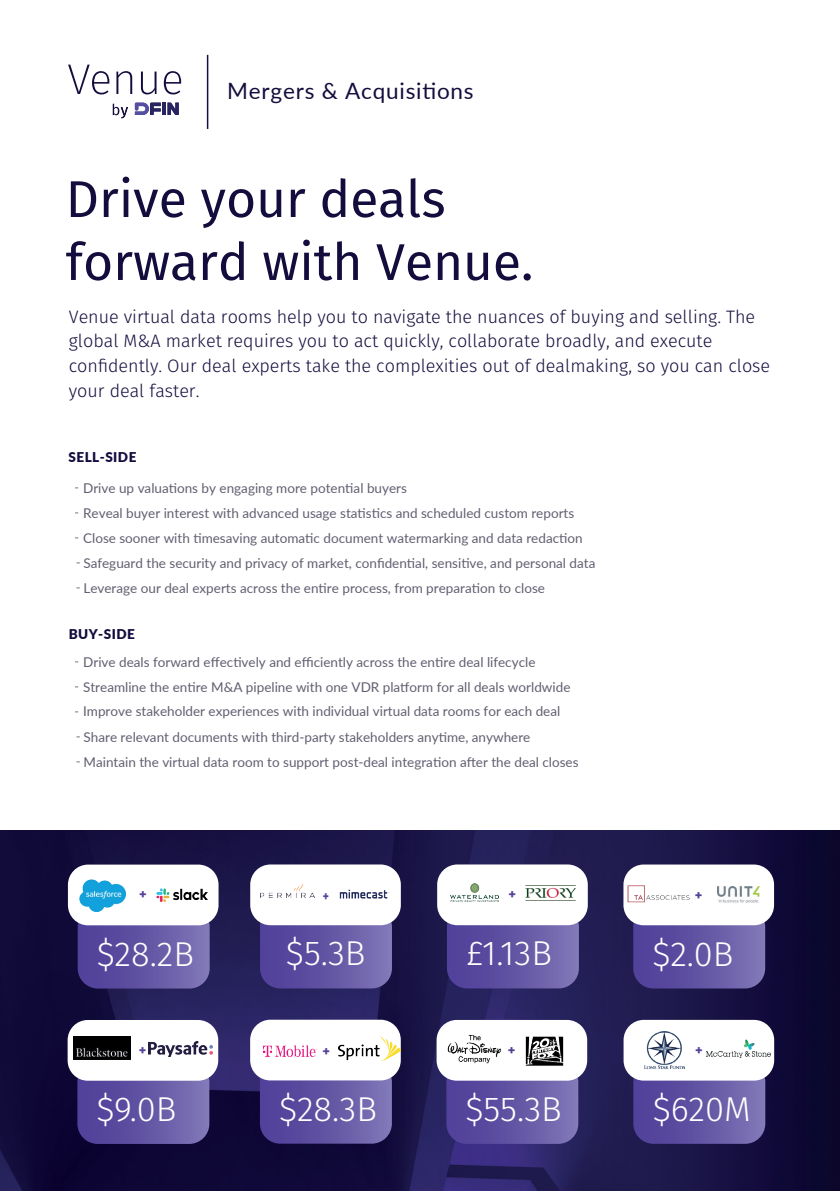
<style>
.page{position:relative;width:840px;height:1191px;background:#fff}
.page>*{position:absolute;margin:0;border:0;box-sizing:border-box;transform-origin:0 0}
.t1{font:51.8px/63px "Fira Sans";color:#130d3d}
.t2{font:300 34.6px "Fira Sans";color:#fff}
.t3{font:22.4px "Lato";letter-spacing:.035em;color:#130d3d}
.t4{font:300 18px/24.8px "Fira Sans";color:#130d3d}
.t5{font:700 14.4px "Fira Sans";color:#55409a}
.t6{font:700 14.4px "Fira Sans";color:#55409a;scale:.82 1}
.t7{font:13.4px "Lato";color:#615f71}
.t8{font:900 13.4px "Lato";letter-spacing:.035em;color:#130d3d}
</style>
<div class="page">
<img style="left:0;top:830px;width:839px;height:361px">
<svg style="left:68px;top:65px;width:113px;height:29px"></svg>
<hr style="left:162px;top:103px;width:4px;height:12px;background:#29245f">
<svg style="left:167px;top:103px;width:12px;height:12px"></svg>
<svg style="left:135px;top:103px;width:26px;height:12px"></svg>
<svg style="left:113px;top:104px;width:15px;height:14px"></svg>
<hr style="left:207px;top:55px;width:1px;height:74px;background:#150e3f">
<svg style="left:78px;top:922px;width:131px;height:66px;background:#6456a4"></svg>
<div style="left:68px;top:864px;width:150px;height:61px;background:#fff;border-radius:20px"></div>
<img style="left:79px;top:879px;width:47px;height:33px">
<img style="left:156px;top:888px;width:51px;height:13px">
<svg style="left:446px;top:922px;width:132px;height:66px;background:#6255a3"></svg>
<div style="left:437px;top:864px;width:150px;height:61px;background:#fff;border-radius:20px"></div>
<img style="left:450px;top:883px;width:48px;height:18px">
<img style="left:525px;top:887px;width:50px;height:11px">
<svg style="left:77px;top:1077px;width:132px;height:67px;background:#6356a3"></svg>
<div style="left:68px;top:1020px;width:150px;height:60px;background:#fff;border-radius:20px"></div>
<img style="left:74px;top:1037px;width:56px;height:22px">
<img style="left:148px;top:1041px;width:64px;height:16px">
<svg style="left:446px;top:1077px;width:132px;height:66px;background:#6558a5"></svg>
<div style="left:436px;top:1020px;width:151px;height:60px;background:#fff;border-radius:20px"></div>
<img style="left:447px;top:1034px;width:54px;height:29px">
<img style="left:525px;top:1036px;width:39px;height:30px">
<svg style="left:633px;top:1077px;width:131px;height:66px;background:#6457a4"></svg>
<div style="left:623px;top:1019px;width:150px;height:61px;background:#fff;border-radius:20px"></div>
<img style="left:644px;top:1031px;width:40px;height:39px">
<img style="left:706px;top:1039px;width:64px;height:18px">
<svg style="left:260px;top:921px;width:132px;height:67px;background:#6356a4"></svg>
<div style="left:250px;top:864px;width:150px;height:61px;background:#fff;border-radius:20px"></div>
<img style="left:260px;top:884px;width:54px;height:14px">
<img style="left:339px;top:889px;width:51px;height:10px">
<svg style="left:260px;top:1077px;width:131px;height:66px;background:#6456a4"></svg>
<div style="left:250px;top:1019px;width:150px;height:61px;background:#fff;border-radius:20px"></div>
<img style="left:263px;top:1045px;width:54px;height:12px">
<img style="left:338px;top:1036px;width:62px;height:26px">
<svg style="left:633px;top:922px;width:131px;height:66px;background:#6356a4"></svg>
<div style="left:623px;top:864px;width:150px;height:61px;background:#fff;border-radius:20px"></div>
<img style="left:627px;top:885px;width:61px;height:18px">
<img style="left:717px;top:886px;width:42px;height:16px">
<p class="t3" style="left:227px;top:75px;width:248px">Mergers &amp; Acquisitions</p>
<p class="t1" style="left:66px;top:166px;width:469px">Drive your deals forward with Venue.</p>
<p class="t4" style="left:69px;top:304px;width:702px">Venue virtual data rooms help you to navigate the nuances of buying and selling. The global M&amp;A market requires you to act quickly, collaborate broadly, and execute confidently. Our deal experts take the complexities out of dealmaking, so you can close your deal faster.</p>
<p class="t8" style="left:68px;top:447px;width:69px">SELL-SIDE</p>
<p class="t7" style="left:75px;top:478px;width:333px">- Drive up valuations by engaging more potential buyers</p>
<p class="t7" style="left:75px;top:503px;width:500px">- Reveal buyer interest with advanced usage statistics and scheduled custom reports</p>
<p class="t7" style="left:75px;top:528px;width:509px">- Close sooner with timesaving automatic document watermarking and data redaction</p>
<p class="t7" style="left:75px;top:553px;width:521px">- Safeguard the security and privacy of market, confidential, sensitive, and personal data</p>
<p class="t7" style="left:75px;top:578px;width:471px">- Leverage our deal experts across the entire process, from preparation to close</p>
<p class="t8" style="left:69px;top:624px;width:68px">BUY-SIDE</p>
<p class="t7" style="left:75px;top:652px;width:462px">- Drive deals forward effectively and efficiently across the entire deal lifecycle</p>
<p class="t7" style="left:75px;top:677px;width:496px">- Streamline the entire M&amp;A pipeline with one VDR platform for all deals worldwide</p>
<p class="t7" style="left:75px;top:702px;width:486px">- Improve stakeholder experiences with individual virtual data rooms for each deal</p>
<p class="t7" style="left:75px;top:727px;width:456px">- Share relevant documents with third-party stakeholders anytime, anywhere</p>
<p class="t7" style="left:75px;top:752px;width:504px">- Maintain the virtual data room to support post-deal integration after the deal closes</p>
<p class="t5" style="left:139px;top:882px;width:9px">+</p>
<p class="t2" style="left:97px;top:928px;width:99px">$28.2B</p>
<p class="t6" style="left:322px;top:884px;width:9px">+</p>
<p class="t2" style="left:286px;top:928px;width:81px">$5.3B</p>
<p class="t5" style="left:508px;top:882px;width:9px">+</p>
<p class="t2" style="left:466px;top:928px;width:87px">£1.13B</p>
<p class="t5" style="left:694px;top:883px;width:9px">+</p>
<p class="t2" style="left:652px;top:928px;width:82px">$2.0B</p>
<p class="t5" style="left:139px;top:1037px;width:9px">+</p>
<p class="t2" style="left:96px;top:1084px;width:81px">$9.0B</p>
<p class="t5" style="left:322px;top:1038px;width:9px">+</p>
<p class="t2" style="left:279px;top:1084px;width:99px">$28.3B</p>
<p class="t5" style="left:507px;top:1037px;width:9px">+</p>
<p class="t2" style="left:465px;top:1084px;width:98px">$55.3B</p>
<p class="t5" style="left:694px;top:1038px;width:9px">+</p>
<p class="t2" style="left:652px;top:1084px;width:100px">$620M</p>
</div>
